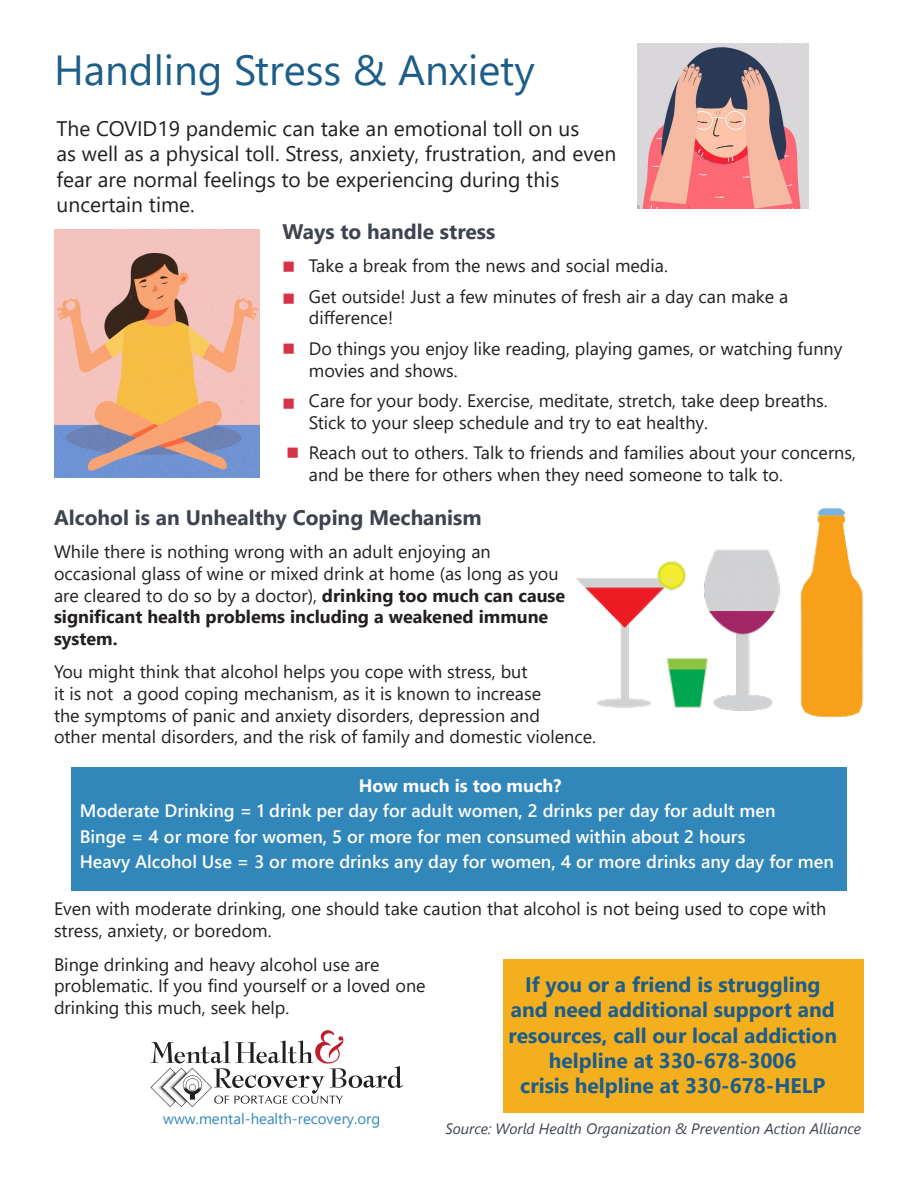
<style>
.page{position:relative;width:918px;height:1188px;background:#fff}
.page>*{position:absolute;margin:0;border:0;box-sizing:border-box;transform-origin:0 0}
.t1{font:42px "Segoe UI";color:#1d5d8a}
.t2{font:21px/25.2px "Segoe UI";color:#231f20}
.t3{font:700 21px/25.2px "Segoe UI";color:#1d5d8a;text-align:center}
.t4{font:700 21px "Segoe UI";color:#3e444f}
.t5{font:18px/21.6px "Segoe UI";color:#231f20}
.t6{font:600 18px "Segoe UI";color:#fff}
.t7{font:700 18px "Segoe UI";color:#fff}
.t8{font:italic 15px "Segoe UI";color:#3e444f}
.t9{font:15px "Segoe UI";color:#3287ba}
.s1{font-weight:700}
</style>
<div class="page">
<div style="left:71px;top:768px;width:776px;height:123px;background:#3287ba"></div>
<div style="left:503px;top:959px;width:361px;height:154px;background:#f4af1f"></div>
<img style="left:576px;top:508px;width:288px;height:209px">
<img style="left:638px;top:43px;width:171px;height:165px">
<img style="left:54px;top:229px;width:206px;height:248px">
<svg style="left:150px;top:1030px;width:253px;height:77px"></svg>
<p class="t1" style="left:54px;top:30px;width:482px">Handling Stress &amp; Anxiety</p>
<p class="t2" style="left:57px;top:114px;width:561px">The COVID19 pandemic can take an emotional toll on us<br>as well as a physical toll. Stress, anxiety, frustration, and even fear are normal feelings to be experiencing during this uncertain time.</p>
<p class="t4" style="left:283px;top:211px;width:214px">Ways to handle stress</p>
<p class="t5" style="left:309px;top:253px;width:361px">Take a break from the news and social media.</p>
<p class="t5" style="left:309px;top:284px;width:481px">Get outside! Just a few minutes of fresh air a day can make a difference!</p>
<p class="t5" style="left:309px;top:336px;width:535px">Do things you enjoy like reading, playing games, or watching funny movies and shows.</p>
<p class="t5" style="left:309px;top:388px;width:520px">Care for your body. Exercise, meditate, stretch, take deep breaths.</p>
<p class="t5" style="left:309px;top:410px;width:401px">Stick to your sleep schedule and try to eat healthy.</p>
<p class="t5" style="left:309px;top:441px;width:549px">Reach out to others. Talk to friends and families about your concerns, and be there for others when they need someone to talk to.</p>
<p class="t4" style="left:54px;top:497px;width:429px">Alcohol is an Unhealthy Coping Mechanism</p>
<p class="t5" style="left:54px;top:540px;width:513px">While there is nothing wrong with an adult enjoying an occasional glass of wine or mixed drink at home (as long as you are cleared to do so by a doctor), <span class="s1">drinking too much can cause significant health problems including a weakened immune system.</span></p>
<p class="t5" style="left:54px;top:660px;width:544px">You might think that alcohol helps you cope with stress, but<br>it is not a good coping mechanism, as it is known to increase<br>the symptoms of panic and anxiety disorders, depression and<br>other mental disorders, and the risk of family and domestic violence.</p>
<p class="t7" style="left:359px;top:768px;width:204px">How much is too much?</p>
<p class="t6" style="left:80px;top:794px;width:697px">Moderate Drinking = 1 drink per day for adult women, 2 drinks per day for adult men</p>
<p class="t6" style="left:80px;top:819px;width:667px">Binge = 4 or more for women, 5 or more for men consumed within about 2 hours</p>
<p class="t6" style="left:80px;top:845px;width:756px">Heavy Alcohol Use = 3 or more drinks any day for women, 4 or more drinks any day for men</p>
<p class="t5" style="left:54px;top:897px;width:774px">Even with moderate drinking, one should take caution that alcohol is not being used to cope with stress, anxiety, or boredom.</p>
<p class="t5" style="left:54px;top:952px;width:327px">Binge drinking and heavy alcohol use are</p>
<p class="t5" style="left:54px;top:973px;width:373px">problematic. If you find yourself or a loved one</p>
<p class="t5" style="left:54px;top:995px;width:237px">drinking this much, seek help.</p>
<p class="t3" style="left:509px;top:971px;width:330px">If you or a friend is struggling and need additional support and resources, call our local addiction helpline at 330-678-3006</p>
<p class="t3" style="left:520px;top:1071px;width:307px">crisis helpline at 330-678-HELP</p>
<p class="t9" style="left:163px;top:1105px;width:218px">www.mental-health-recovery.org</p>
<p class="t8" style="left:445px;top:1114px;width:417px">Source: World Health Organization &amp; Prevention Action Alliance</p>
</div>
